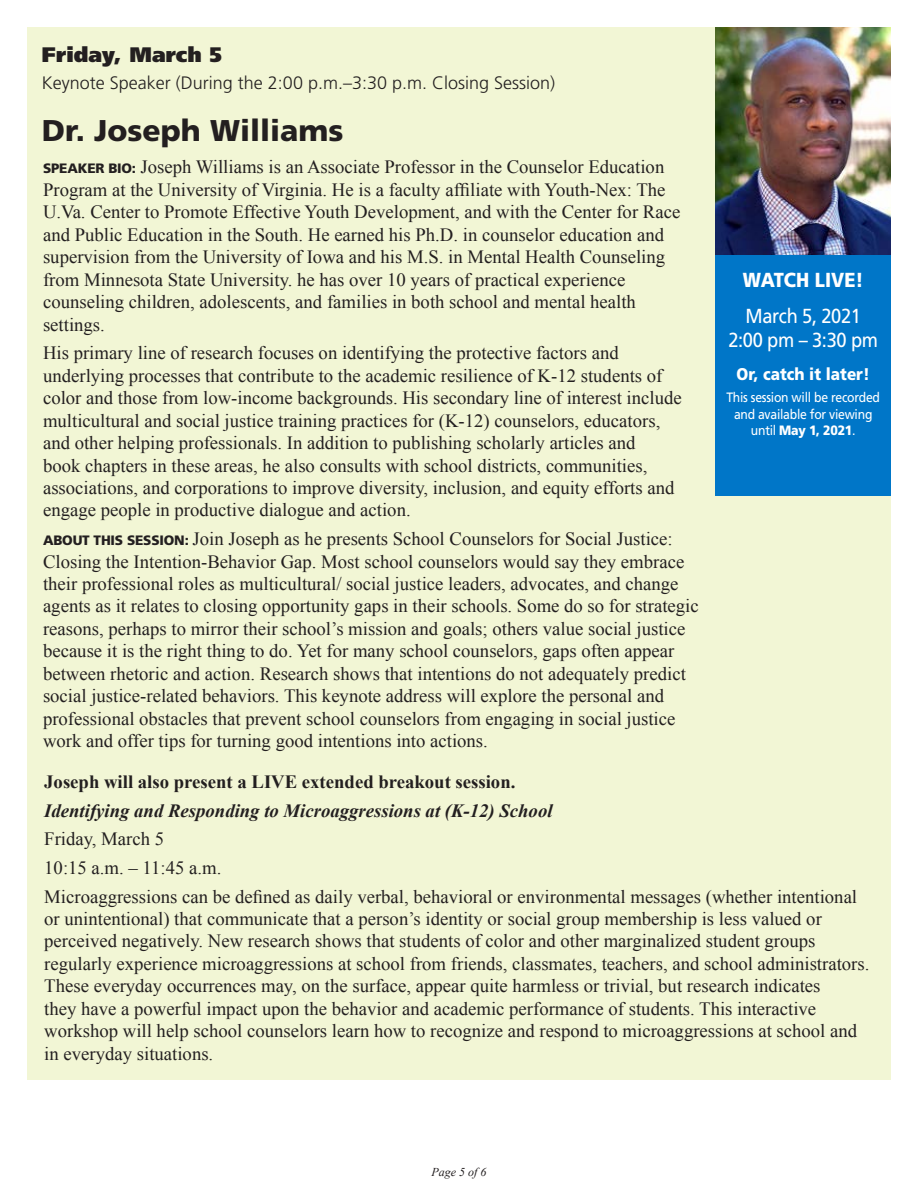
<style>
.page{position:relative;width:918px;height:1188px;background:#fff}
.page>*{position:absolute;margin:0;border:0;box-sizing:border-box;transform-origin:0 0}
.t1{font:900 30px "Frutiger";color:#231f20}
.t2{font:900 21px "Frutiger";color:#231f20}
.t3{font:20.25px/24.3px "Frutiger";letter-spacing:-.02em;color:#fff;text-align:center;scale:.9 1}
.t4{font:900 20.25px "Frutiger";color:#fff;scale:.9 1}
.t5{font:18.75px/22.5px "Times New Roman";color:#231f20}
.t6{font:italic 700 18.75px "Times New Roman";color:#231f20}
.t7{font:700 18.75px "Times New Roman";color:#231f20}
.t8{font:300 18px "Frutiger";color:#231f20}
.t9{font:900 16.95px "Frutiger";color:#fff;scale:.9 1}
.t10{font:13.5px/16.2px "Frutiger";letter-spacing:-.02em;color:#fff;text-align:center;scale:.9 1}
.t11{font:italic 12px "Times New Roman";color:#231f20}
.s1{font-family:"Frutiger";font-weight:900;font-size:13.65px}
.s2{font-weight:900}
</style>
<div class="page">
<div style="left:27px;top:27px;width:864px;height:1053px;background:#f2f6d5"></div>
<img style="left:716px;top:28px;width:175px;height:227px">
<div style="left:716px;top:255px;width:175px;height:241px;background:#0076c8"></div>
<p class="t2" style="left:42px;top:42px;width:182px">Friday, March 5</p>
<p class="t8" style="left:42px;top:73px;width:515px">Keynote Speaker (During the 2:00 p.m.–3:30 p.m. Closing Session)</p>
<h1 class="t1" style="left:42px;top:113px;width:303px">Dr. Joseph Williams</h1>
<p class="t5" style="left:43px;top:155px;width:639px"><span class="s1">SPEAKER BIO:</span> Joseph Williams is an Associate Professor in the Counselor Education Program at the University of Virginia. He is a faculty affiliate with Youth-Nex: The U.Va. Center to Promote Effective Youth Development, and with the Center for Race and Public Education in the South. He earned his Ph.D. in counselor education and supervision from the University of Iowa and his M.S. in Mental Health Counseling from Minnesota State University. he has over 10 years of practical experience counseling children, adolescents, and families in both school and mental health settings.</p>
<p class="t5" style="left:43px;top:341px;width:640px">His primary line of research focuses on identifying the protective factors and underlying processes that contribute to the academic resilience of K-12 students of color and those from low-income backgrounds. His secondary line of interest include multicultural and social justice training practices for (K-12) counselors, educators, and other helping professionals. In addition to publishing scholarly articles and<br>book chapters in these areas, he also consults with school districts, communities, associations, and corporations to improve diversity, inclusion, and equity efforts and engage people in productive dialogue and action.</p>
<p class="t5" style="left:43px;top:527px;width:657px"><span class="s1">ABOUT THIS SESSION:</span> Join Joseph as he presents School Counselors for Social Justice:<br>Closing the Intention-Behavior Gap. Most school counselors would say they embrace their professional roles as multicultural/ social justice leaders, advocates, and change agents as it relates to closing opportunity gaps in their schools. Some do so for strategic reasons, perhaps to mirror their school’s mission and goals; others value social justice because it is the right thing to do. Yet for many school counselors, gaps often appear between rhetoric and action. Research shows that intentions do not adequately predict social justice-related behaviors. This keynote address will explore the personal and professional obstacles that prevent school counselors from engaging in social justice work and offer tips for turning good intentions into actions.</p>
<p class="t4" style="left:743px;top:267px;width:136px">WATCH LIVE!</p>
<p class="t3" style="left:728px;top:304px;width:168px">March 5, 2021<br>2:00 pm – 3:30 pm</p>
<p class="t9" style="left:737px;top:364px;width:149px">Or, catch it later!</p>
<p class="t10" style="left:726px;top:389px;width:172px">This session will be recorded and available for viewing until <span class="s2">May 1, 2021</span>.</p>
<p class="t7" style="left:44px;top:769px;width:473px">Joseph will also present a LIVE extended breakout session.</p>
<p class="t6" style="left:44px;top:797px;width:510px">Identifying and Responding to Microaggressions at (K-12) School</p>
<p class="t5" style="left:44px;top:824px;width:814px;line-height:28.7px">Friday, March 5<br>10:15 a.m. – 11:45 a.m.<br>Microaggressions can be defined as daily verbal, behavioral or environmental messages (whether intentional</p>
<p class="t5" style="left:44px;top:907px;width:827px">or unintentional) that communicate that a person’s identity or social group membership is less valued or perceived negatively. New research shows that students of color and other marginalized student groups regularly experience microaggressions at school from friends, classmates, teachers, and school administrators.<br>These everyday occurrences may, on the surface, appear quite harmless or trivial, but research indicates<br>they have a powerful impact upon the behavior and academic performance of students. This interactive workshop will help school counselors learn how to recognize and respond to microaggressions at school and in everyday situations.</p>
<p class="t11" style="left:432px;top:1164px;width:56px">Page 5 of 6</p>
</div>
